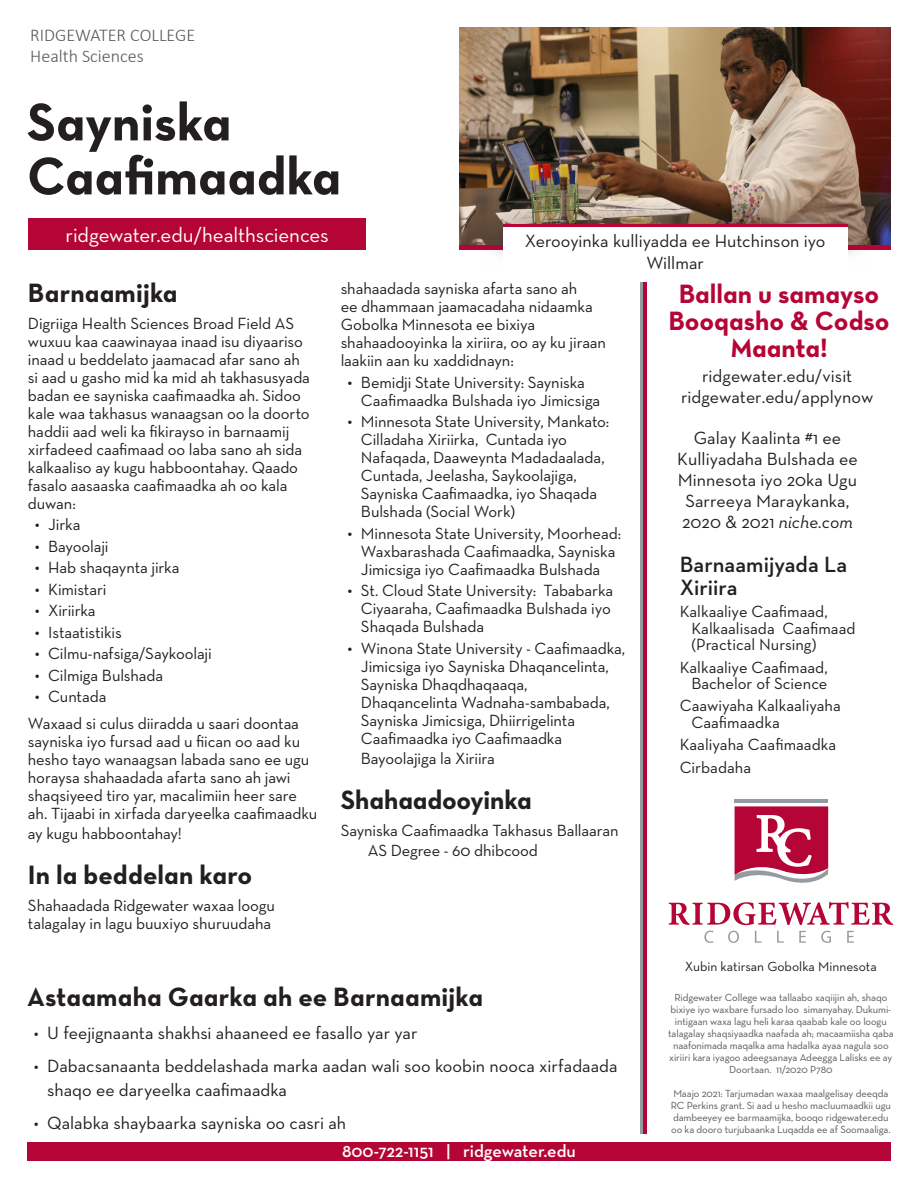
<style>
.page{position:relative;width:918px;height:1188px;background:#fff}
.page>*{position:absolute;margin:0;border:0;box-sizing:border-box;transform-origin:0 0}
.t1{font:54px/54px "Neutra Text Bold Alt";color:#231f20}
.t2{font:27px "Neutra Text Bold Alt";letter-spacing:.005em;color:#231f20}
.t3{font:27px/27px "Neutra Text Bold Alt";color:#b50536;text-align:center}
.t4{font:600 22.5px/22.5px "Neutra Text";color:#231f20}
.t5{font:21px "Neutra Text";letter-spacing:-.005em;color:#fff}
.t6{font:18px/21px "Neutra Text";color:#231f20;text-align:center}
.t7{font:300 18px "Calibri";color:#57585a}
.t8{font:600 18px "Neutra Text";color:#fff}
.Indented_credential{font:16.5px/18px "Neutra Text";letter-spacing:-.01em;color:#231f20}
.t9{font:13.5px "Neutra Text";color:#231f20}
.t10{font:10.5px/12px "Neutra Text";letter-spacing:-.01em;color:#57585a;text-align:center}
.s1{font-size:18px}
.s2{font-style:italic}
</style>
<div class="page">
<img style="left:459px;top:27px;width:432px;height:218px">
<div style="left:459px;top:245px;width:432px;height:5px;background:#b50536"></div>
<div style="left:480px;top:190px;width:391px;height:253px;background:#231f20;opacity:.21"></div>
<div style="left:503px;top:226px;width:345px;height:208px;background:#fff"></div>
<div style="left:815px;top:250px;width:65px;height:26px;background:#fff"></div>
<div style="left:459px;top:276px;width:421px;height:177px;background:#fff"></div>
<div style="left:470px;top:250px;width:65px;height:26px;background:#fff"></div>
<hr style="left:503px;top:224px;width:345px;height:3px;background:#b50536">
<div style="left:28px;top:219px;width:338px;height:31px;background:#b50536"></div>
<div style="left:27px;top:1143px;width:864px;height:18px;background:#b50536"></div>
<hr style="left:735px;top:799px;width:93px;height:4px;background:#959ca1">
<svg style="left:735px;top:806px;width:93px;height:77px"></svg>
<svg style="left:704px;top:931px;width:9px;height:12px"></svg>
<svg style="left:728px;top:931px;width:11px;height:12px"></svg>
<svg style="left:755px;top:931px;width:6px;height:12px"></svg>
<svg style="left:777px;top:931px;width:7px;height:12px"></svg>
<svg style="left:799px;top:931px;width:7px;height:12px"></svg>
<svg style="left:821px;top:931px;width:10px;height:12px"></svg>
<svg style="left:847px;top:931px;width:7px;height:12px"></svg>
<svg style="left:669px;top:902px;width:224px;height:23px"></svg>
<hr style="left:641px;top:283px;width:3px;height:851px;background:#959ca1">
<hr style="left:644px;top:283px;width:3px;height:851px;background:#b50536">
<p class="t7" style="left:30px;top:23px;width:166px">RIDGEWATER COLLEGE</p>
<p class="t7" style="left:30px;top:45px;width:115px">Health Sciences</p>
<p class="t1" style="left:27px;top:94px;width:316px">Sayniska<br>Caafimaadka</p>
<p class="t5" style="left:66px;top:222px;width:265px">ridgewater.edu/healthsciences</p>
<p class="t6" style="left:525px;top:230px;width:302px;line-height:21.6px">Xerooyinka kulliyadda ee Hutchinson iyo<br>Willmar</p>
<p class="t2" style="left:28px;top:276px;width:151px">Barnaamijka</p>
<p class="Indented_credential" style="left:28px;top:314px;width:284px">Digriiga Health Sciences Broad Field AS wuxuu kaa caawinayaa inaad isu diyaariso inaad u beddelato jaamacad afar sano ah si aad u gasho mid ka mid ah takhasusyada badan ee sayniska caafimaadka ah. Sidoo kale waa takhasus wanaagsan oo la doorto haddii aad weli ka fikirayso in barnaamij xirfadeed caafimaad oo laba sano ah sida kalkaaliso ay kugu habboontahay. Qaado fasalo aasaaska caafimaadka ah oo kala duwan:</p>
<p class="Indented_credential" style="left:35px;top:515px;width:47px"><span class="s1">•</span> Jirka</p>
<p class="Indented_credential" style="left:35px;top:537px;width:75px"><span class="s1">•</span> Bayoolaji</p>
<p class="Indented_credential" style="left:35px;top:558px;width:146px"><span class="s1">•</span> Hab shaqaynta jirka</p>
<p class="Indented_credential" style="left:35px;top:580px;width:73px"><span class="s1">•</span> Kimistari</p>
<p class="Indented_credential" style="left:35px;top:601px;width:63px"><span class="s1">•</span> Xiriirka</p>
<p class="Indented_credential" style="left:35px;top:623px;width:89px"><span class="s1">•</span> Istaatistikis</p>
<p class="Indented_credential" style="left:35px;top:644px;width:179px"><span class="s1">•</span> Cilmu-nafsiga/Saykoolaji</p>
<p class="Indented_credential" style="left:35px;top:666px;width:130px"><span class="s1">•</span> Cilmiga Bulshada</p>
<p class="Indented_credential" style="left:35px;top:687px;width:73px"><span class="s1">•</span> Cuntada</p>
<p class="Indented_credential" style="left:28px;top:714px;width:291px">Waxaad si culus diiradda u saari doontaa sayniska iyo fursad aad u fiican oo aad ku hesho tayo wanaagsan labada sano ee ugu horaysa shahaadada afarta sano ah jawi shaqsiyeed tiro yar, macalimiin heer sare ah. Tijaabi in xirfada daryeelka caafimaadku</p>
<p class="Indented_credential" style="left:28px;top:824px;width:156px">ay kugu habboontahay!</p>
<p class="t2" style="left:28px;top:858px;width:226px">In la beddelan karo</p>
<p class="Indented_credential" style="left:28px;top:896px;width:248px">Shahaadada Ridgewater waxaa loogu talagalay in lagu buuxiyo shuruudaha</p>
<p class="Indented_credential" style="left:341px;top:279px;width:267px">shahaadada sayniska afarta sano ah<br>ee dhammaan jaamacadaha nidaamka Gobolka Minnesota ee bixiya shahaadooyinka la xiriira, oo ay ku jiraan laakiin aan ku xaddidnayn:</p>
<p class="Indented_credential" style="left:361px;top:373px;width:241px;text-indent:-14px"><span class="s1">•</span> Bemidji State University: Sayniska<br>Caafimaadka Bulshada iyo Jimicsiga</p>
<p class="Indented_credential" style="left:361px;top:412px;width:250px;text-indent:-14px"><span class="s1">•</span> Minnesota State University, Mankato:<br>Cilladaha Xiriirka, Cuntada iyo Nafaqada, Daaweynta Madadaalada, Cuntada, Jeelasha, Saykoolajiga, Sayniska Caafimaadka, iyo Shaqada Bulshada (Social Work)</p>
<p class="Indented_credential" style="left:347px;top:524px;width:275px;text-align:center"><span class="s1">•</span> Minnesota State University, Moorhead:<br>Waxbarashada Caafimaadka, Sayniska<br>Jimicsiga iyo Caafimaadka Bulshada</p>
<p class="Indented_credential" style="left:361px;top:581px;width:254px;text-indent:-14px"><span class="s1">•</span> St. Cloud State University: Tababarka<br>Ciyaaraha, Caafimaadka Bulshada iyo<br>Shaqada Bulshada</p>
<p class="Indented_credential" style="left:361px;top:639px;width:266px;text-indent:-14px"><span class="s1">•</span> Winona State University - Caafimaadka, Jimicsiga iyo Sayniska Dhaqancelinta, Sayniska Dhaqdhaqaaqa, Dhaqancelinta Wadnaha-sambabada, Sayniska Jimicsiga, Dhiirrigelinta Caafimaadka iyo Caafimaadka</p>
<p class="Indented_credential" style="left:361px;top:749px;width:136px">Bayoolajiga la Xiriira</p>
<p class="t2" style="left:341px;top:783px;width:193px">Shahaadooyinka</p>
<p class="Indented_credential" style="left:341px;top:821px;width:279px">Sayniska Caafimaadka Takhasus Ballaaran</p>
<p class="Indented_credential" style="left:368px;top:841px;width:172px">AS Degree - 60 dhibcood</p>
<p class="t2" style="left:27px;top:980px;width:458px">Astaamaha Gaarka ah ee Barnaamijka</p>
<p class="t6" style="left:34px;top:1022px;width:385px">• U feejignaanta shakhsi ahaaneed ee fasallo yar yar</p>
<p class="t6" style="left:47px;top:1054px;width:572px;line-height:24px;text-align:left;text-indent:-14px">• Dabacsanaanta beddelashada marka aadan wali soo koobin nooca xirfadaada shaqo ee daryeelka caafimaadka</p>
<p class="t6" style="left:34px;top:1112px;width:314px">• Qalabka shaybaarka sayniska oo casri ah</p>
<p class="t8" style="left:342px;top:1139px;width:235px">800-722-1151 | ridgewater.edu</p>
<p class="t3" style="left:668px;top:279px;width:223px">Ballan u samayso<br>Booqasho &amp; Codso<br>Maanta!</p>
<p class="t6" style="left:702px;top:365px;width:152px">ridgewater.edu/visit</p>
<p class="t6" style="left:681px;top:386px;width:194px">ridgewater.edu/applynow</p>
<p class="t6" style="left:677px;top:427px;width:182px">Galay Kaalinta #1 ee<br>Kulliyadaha Bulshada ee<br>Minnesota iyo 20ka Ugu<br>Sarreeya Maraykanka,<br>2020 &amp; 2021 <span class="s2">niche.com</span></p>
<p class="t4" style="left:680px;top:553px;width:169px">Barnaamijyada La<br>Xiriira</p>
<p class="Indented_credential" style="left:691px;top:603px;width:166px;line-height:16.5px;text-indent:-12px">Kalkaaliye Caafimaad,<br>Kalkaalisada Caafimaad (Practical Nursing)</p>
<p class="Indented_credential" style="left:680px;top:658px;width:149px;line-height:16.5px;text-align:right">Kalkaaliye Caafimaad,<br>Bachelor of Science</p>
<p class="Indented_credential" style="left:691px;top:697px;width:151px;line-height:16.5px;text-indent:-12px">Caawiyaha Kalkaaliyaha<br>Caafimaadka</p>
<p class="Indented_credential" style="left:680px;top:735px;width:158px">Kaaliyaha Caafimaadka</p>
<p class="Indented_credential" style="left:680px;top:758px;width:73px">Cirbadaha</p>
<p class="t9" style="left:685px;top:958px;width:194px">Xubin katirsan Gobolka Minnesota</p>
<p class="t10" style="left:668px;top:991px;width:227px">Ridgewater College waa tallaabo xaqiijin ah, shaqo bixiye iyo waxbare fursado loo simanyahay. Dukumi&shy;intigaan waxa lagu heli karaa qaabab kale oo loogu talagalay shaqsiyaadka naafada ah; macaamiisha qaba naafonimada maqalka ama hadalka ayaa nagula soo xiriiri kara iyagoo adeegsanaya Adeegga Lalisks ee ay Doortaan. 11/2020 P780</p>
<p class="t10" style="left:671px;top:1087px;width:222px;text-align:left">Maajo 2021: Tarjumadan waxaa maalgelisay deeqda RC Perkins grant. Si aad u hesho macluumaadkii ugu dambeeyey ee barmaamijka, booqo ridgewater.edu oo ka dooro turjubaanka Luqadda ee af Soomaaliga.</p>
</div>
